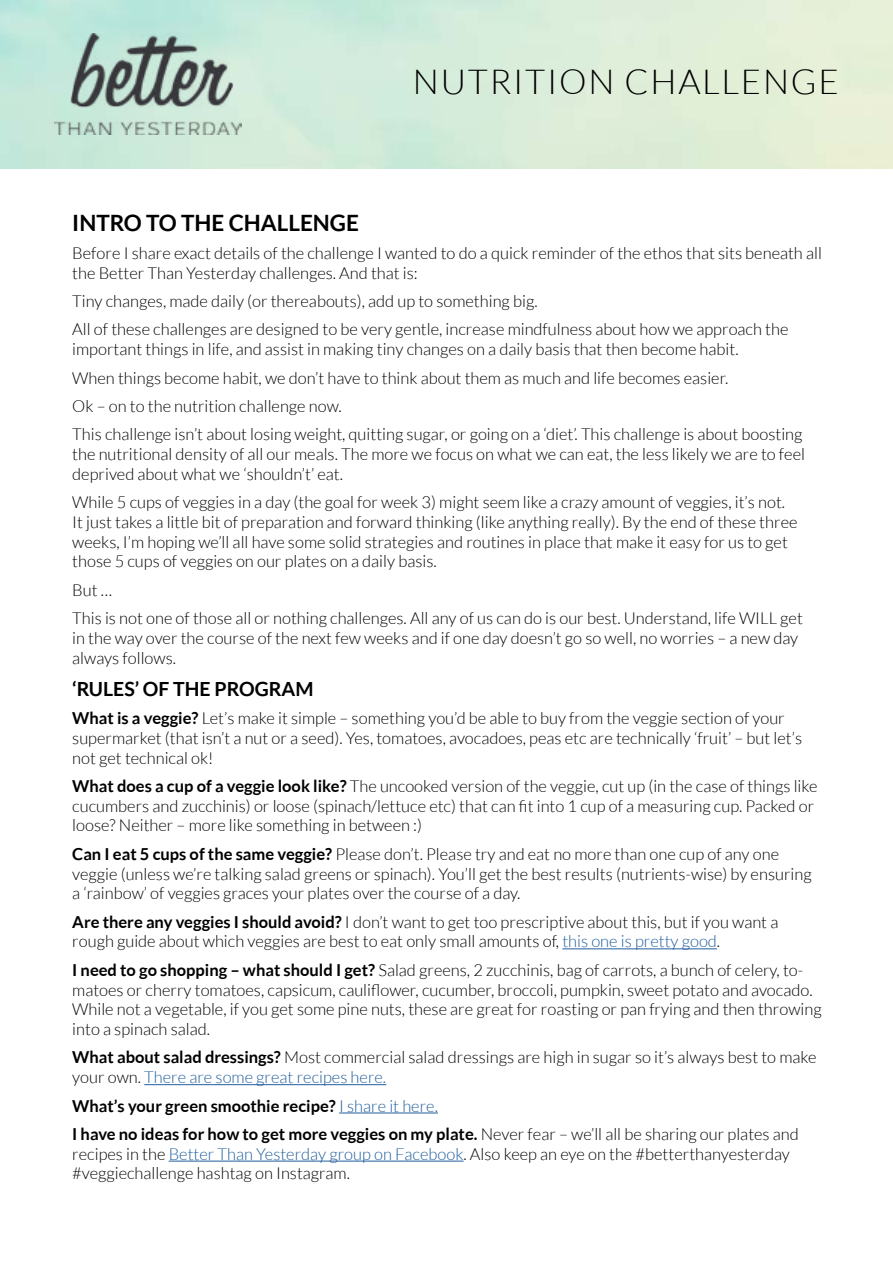
<style>
.page{position:relative;width:893px;height:1263px;background:#fff}
.page>*{position:absolute;margin:0;border:0;box-sizing:border-box;transform-origin:0 0}
.t1{font:300 34.5px "Lato";letter-spacing:.05em;color:#000}
.t2{font:700 22.5px "Lato";color:#000}
.t3{font:700 19.5px "Lato";color:#000}
.t4{font:300 16.5px/19.8px "Lato";color:#000}
.t5{font:700 16.5px/28.3px "Lato";color:#000}
.s1{font-weight:700}
.s2{color:#215e9e}
.s3{font-weight:300;color:#215e9e}
.s4{font-weight:300}
</style>
<div class="page">
<img style="left:0;top:0;width:893px;height:169px">
<img style="left:54px;top:34px;width:187px;height:101px">
<hr style="left:562px;top:948px;width:155px;height:1px;background:#215e9e">
<hr style="left:144px;top:1084px;width:242px;height:1px;background:#215e9e">
<hr style="left:339px;top:1113px;width:99px;height:1px;background:#215e9e">
<hr style="left:169px;top:1161px;width:294px;height:1px;background:#215e9e">
<h1 class="t1" style="left:413px;top:64px;width:427px">NUTRITION CHALLENGE</h1>
<h2 class="t2" style="left:72px;top:210px;width:288px">INTRO TO THE CHALLENGE</h2>
<p class="t4" style="left:72px;top:243px;width:751px">Before I share exact details of the challenge I wanted to do a quick reminder of the ethos that sits beneath all the Better Than Yesterday challenges. And that is:</p>
<p class="t4" style="left:72px;top:287px;width:718px;line-height:28.3px">Tiny changes, made daily (or thereabouts), add up to something big.<br>All of these challenges are designed to be very gentle, increase mindfulness about how we approach the</p>
<p class="t4" style="left:72px;top:335px;width:732px;line-height:28.3px">important things in life, and assist in making tiny changes on a daily basis that then become habit.<br>When things become habit, we don’t have to think about them as much and life becomes easier.<br>Ok – on to the nutrition challenge now.<br>This challenge isn’t about losing weight, quitting sugar, or going on a ‘diet’. This challenge is about boosting</p>
<p class="t4" style="left:72px;top:444px;width:734px">the nutritional density of all our meals. The more we focus on what we can eat, the less likely we are to feel deprived about what we ‘shouldn’t’ eat.</p>
<p class="t4" style="left:72px;top:492px;width:727px">While 5 cups of veggies in a day (the goal for week 3) might seem like a crazy amount of veggies, it’s not.<br>It just takes a little bit of preparation and forward thinking (like anything really). By the end of these three weeks, I’m hoping we’ll all have some solid strategies and routines in place that make it easy for us to get those 5 cups of veggies on our plates on a daily basis.</p>
<p class="t4" style="left:72px;top:576px;width:732px;line-height:28.3px">But …<br>This is not one of those all or nothing challenges. All any of us can do is our best. Understand, life WILL get</p>
<p class="t4" style="left:72px;top:628px;width:727px">in the way over the course of the next few weeks and if one day doesn’t go so well, no worries – a new day always follows.</p>
<p class="t3" style="left:72px;top:677px;width:243px">‘RULES’ OF THE PROGRAM</p>
<p class="t4" style="left:72px;top:708px;width:731px"><span class="s1">What is a veggie?</span> Let’s make it simple – something you’d be able to buy from the veggie section of your supermarket (that isn’t a nut or a seed). Yes, tomatoes, avocadoes, peas etc are technically ‘fruit’ – but let’s not get technical ok!</p>
<p class="t4" style="left:72px;top:776px;width:747px"><span class="s1">What does a cup of a veggie look like?</span> The uncooked version of the veggie, cut up (in the case of things like cucumbers and zucchinis) or loose (spinach/lettuce etc) that can fit into 1 cup of a measuring cup. Packed or loose? Neither – more like something in between :)</p>
<p class="t4" style="left:72px;top:844px;width:741px"><span class="s1">Can I eat 5 cups of the same veggie?</span> Please don’t. Please try and eat no more than one cup of any one veggie (unless we’re talking salad greens or spinach). You’ll get the best results (nutrients-wise) by ensuring a ‘rainbow’ of veggies graces your plates over the course of a day.</p>
<p class="t4" style="left:72px;top:912px;width:708px"><span class="s1">Are there any veggies I should avoid?</span> I don’t want to get too prescriptive about this, but if you want a rough guide about which veggies are best to eat only small amounts of, <span class="s2">this one is pretty good</span>.</p>
<p class="t4" style="left:72px;top:960px;width:751px"><span class="s1">I need to go shopping – what should I get?</span> Salad greens, 2 zucchinis, bag of carrots, a bunch of celery, to&shy;matoes or cherry tomatoes, capsicum, cauliflower, cucumber, broccoli, pumpkin, sweet potato and avocado.<br>While not a vegetable, if you get some pine nuts, these are great for roasting or pan frying and then throwing into a spinach salad.</p>
<p class="t4" style="left:72px;top:1048px;width:746px"><span class="s1">What about salad dressings?</span> Most commercial salad dressings are high in sugar so it’s always best to make your own. <span class="s2">There are some great recipes here.</span></p>
<p class="t5" style="left:72px;top:1091px;width:728px">What’s your green smoothie recipe? <span class="s3">I share it here.<br></span>I have no ideas for how to get more veggies on my plate. <span class="s4">Never fear – we’ll all be sharing our plates and</span></p>
<p class="t4" style="left:72px;top:1144px;width:719px">recipes in the <span class="s2">Better Than Yesterday group on Facebook</span>. Also keep an eye on the #betterthanyesterday #veggiechallenge hashtag on Instagram.</p>
</div>
